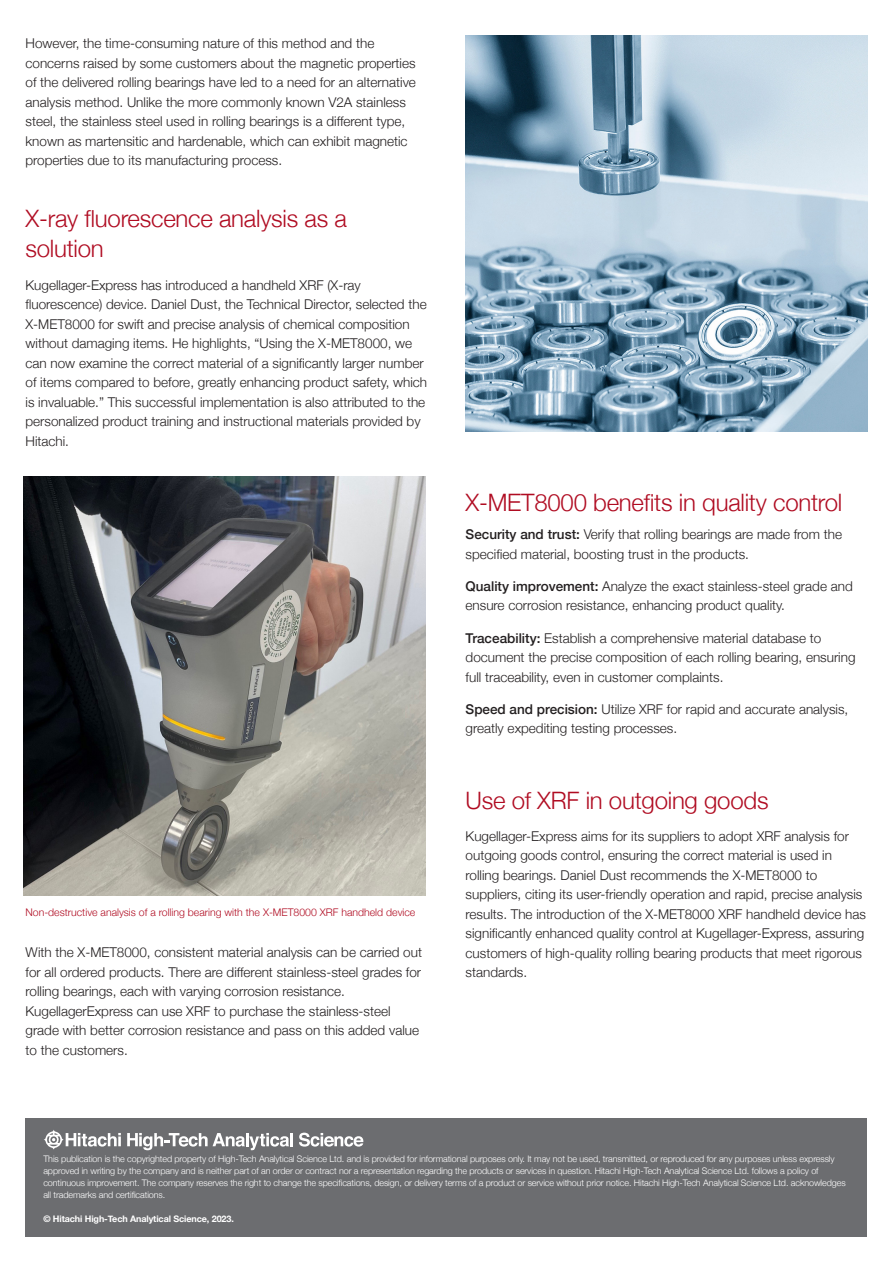
<style>
.page{position:relative;width:893px;height:1263px;background:#fff}
.page>*{position:absolute;margin:0;border:0;box-sizing:border-box;transform-origin:0 0}
.Body_13___17{font:300 24px/30px "Helvetica Neue";letter-spacing:-.01em;color:#b00c22}
.Body_13___17-2{font:300 13.5px/19.5px "Helvetica Neue";color:#231f20}
.Headings_34___36{font:300 10.5px "Helvetica Neue";color:#b00c22}
.Smallprint_7___9_white{font:300 9px/12px "Helvetica Neue";letter-spacing:-.01em;color:#fff}
.Smallprint_7___9_white-2{font:700 9px "Helvetica Neue";letter-spacing:-.01em;color:#fff}
.s1{font-weight:500}
</style>
<div class="page">
<div style="left:26px;top:1118px;width:841px;height:118px;background:#6c6d70"></div>
<svg style="left:44px;top:1130px;width:77px;height:20px"></svg>
<svg style="left:127px;top:1133px;width:166px;height:17px"></svg>
<svg style="left:299px;top:1133px;width:64px;height:13px"></svg>
<img style="left:24px;top:476px;width:402px;height:419px">
<img style="left:466px;top:35px;width:401px;height:397px">
<p class="Body_13___17-2" style="left:26px;top:33px;width:392px">However, the time-consuming nature of this method and the concerns raised by some customers about the magnetic properties of the delivered rolling bearings have led to a need for an alternative analysis method. Unlike the more commonly known V2A stainless steel, the stainless steel used in rolling bearings is a different type, known as martensitic and hardenable, which can exhibit magnetic properties due to its manufacturing process.</p>
<p class="Body_13___17" style="left:26px;top:202px;width:323px">X-ray fluorescence analysis as a solution</p>
<p class="Body_13___17-2" style="left:26px;top:274px;width:403px">Kugellager-Express has introduced a handheld XRF (X-ray fluorescence) device. Daniel Dust, the Technical Director, selected the X-MET8000 for swift and precise analysis of chemical composition without damaging items. He highlights, “Using the X-MET8000, we can now examine the correct material of a significantly larger number of items compared to before, greatly enhancing product safety, which is invaluable.” This successful implementation is also attributed to the personalized product training and instructional materials provided by Hitachi.</p>
<p class="Headings_34___36" style="left:26px;top:903px;width:391px">Non-destructive analysis of a rolling bearing with the X-MET8000 XRF handheld device</p>
<p class="Body_13___17-2" style="left:26px;top:942px;width:398px">With the X-MET8000, consistent material analysis can be carried out for all ordered products. There are different stainless-steel grades for rolling bearings, each with varying corrosion resistance.<br>KugellagerExpress can use XRF to purchase the stainless-steel grade with better corrosion resistance and pass on this added value to the customers.</p>
<p class="Body_13___17" style="left:466px;top:486px;width:378px">X-MET8000 benefits in quality control</p>
<p class="Body_13___17-2" style="left:466px;top:524px;width:378px"><span class="s1">Security and trust:</span> Verify that rolling bearings are made from the specified material, boosting trust in the products.</p>
<p class="Body_13___17-2" style="left:466px;top:575px;width:389px"><span class="s1">Quality improvement:</span> Analyze the exact stainless-steel grade and ensure corrosion resistance, enhancing product quality.</p>
<p class="Body_13___17-2" style="left:466px;top:627px;width:391px"><span class="s1">Traceability:</span> Establish a comprehensive material database to document the precise composition of each rolling bearing, ensuring full traceability, even in customer complaints.</p>
<p class="Body_13___17-2" style="left:466px;top:698px;width:384px"><span class="s1">Speed and precision:</span> Utilize XRF for rapid and accurate analysis, greatly expediting testing processes.</p>
<p class="Body_13___17" style="left:466px;top:783px;width:304px">Use of XRF in outgoing goods</p>
<p class="Body_13___17-2" style="left:466px;top:825px;width:402px">Kugellager-Express aims for its suppliers to adopt XRF analysis for outgoing goods control, ensuring the correct material is used in rolling bearings. Daniel Dust recommends the X-MET8000 to suppliers, citing its user-friendly operation and rapid, precise analysis results. The introduction of the X-MET8000 XRF handheld device has significantly enhanced quality control at Kugellager-Express, assuring customers of high-quality rolling bearing products that meet rigorous standards.</p>
<p class="Smallprint_7___9_white" style="left:43px;top:1152px;width:804px">This publication is the copyrighted property of High-Tech Analytical Science Ltd. and is provided for informational purposes only. It may not be used, transmitted, or reproduced for any purposes unless expressly approved in writing by the company and is neither part of an order or contract nor a representation regarding the products or services in question. Hitachi High-Tech Analytical Science Ltd. follows a policy of continuous improvement. The company reserves the right to change the specifications, design, or delivery terms of a product or service without prior notice. Hitachi High-Tech Analytical Science Ltd. acknowledges all trademarks and certifications.</p>
<p class="Smallprint_7___9_white-2" style="left:43px;top:1212px;width:192px">© Hitachi High-Tech Analytical Science, 2023.</p>
</div>
